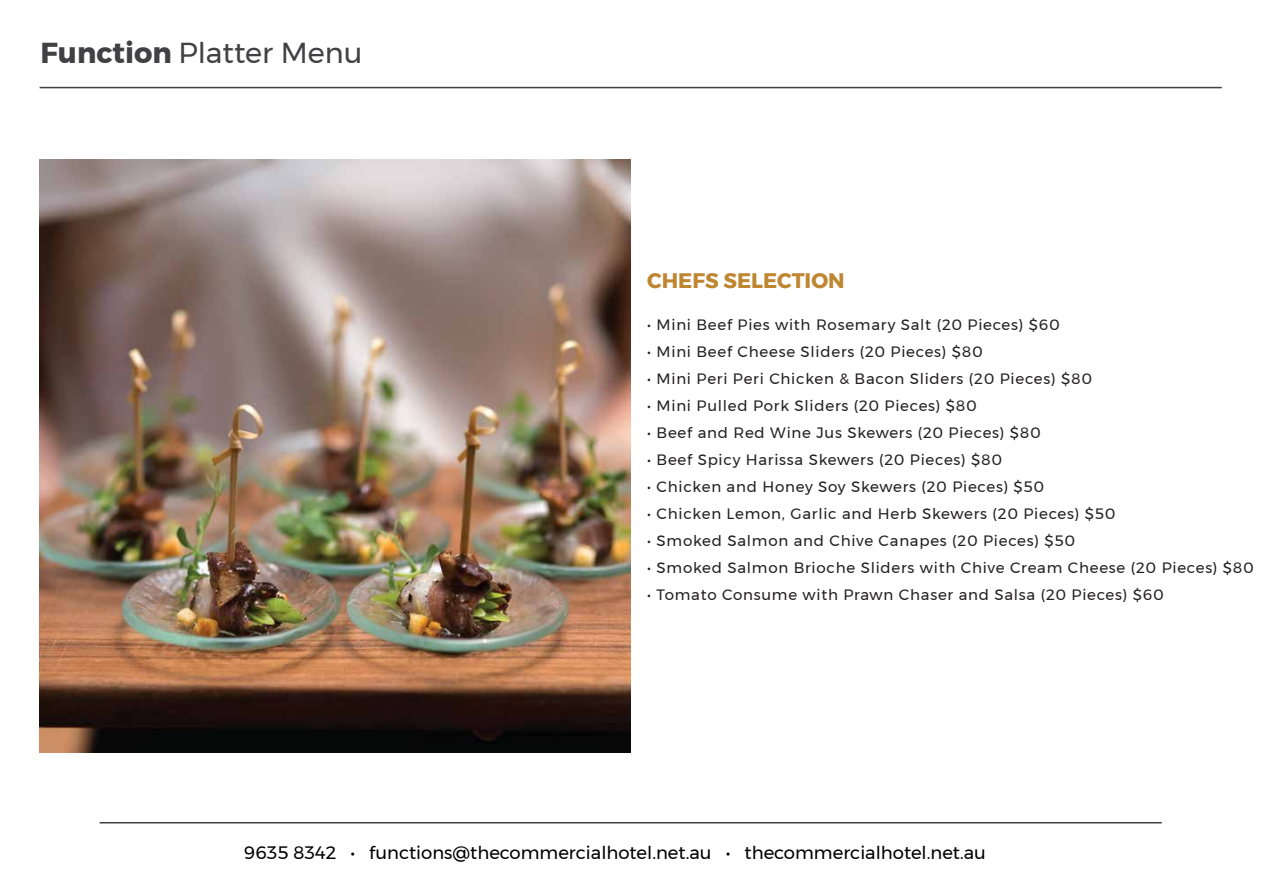
<style>
.page{position:relative;width:1263px;height:893px;background:#fff}
.page>*{position:absolute;margin:0;border:0;box-sizing:border-box;transform-origin:0 0}
.t1{font:28.8px "Montserrat";color:#414042}
.t2{font:700 21px "Montserrat";color:#bf8631}
.t3{font:18px "Montserrat";color:#000}
.t4{font:15px "Montserrat";letter-spacing:.05em;color:#231f20}
.s1{font-weight:700}
</style>
<div class="page">
<hr style="left:100px;top:822px;width:1062px;height:1px;background:#414042">
<hr style="left:40px;top:87px;width:1182px;height:1px;background:#414042">
<img style="left:40px;top:160px;width:591px;height:592px">
<h1 class="t1" style="left:40px;top:31px;width:323px"><span class="s1">Function</span> Platter Menu</h1>
<h2 class="t2" style="left:647px;top:264px;width:199px">CHEFS SELECTION</h2>
<p class="t4" style="left:647px;top:313px;width:414px">• Mini Beef Pies with Rosemary Salt (20 Pieces) $60</p>
<p class="t4" style="left:647px;top:340px;width:337px">• Mini Beef Cheese Sliders (20 Pieces) $80</p>
<p class="t4" style="left:647px;top:367px;width:446px">• Mini Peri Peri Chicken &amp; Bacon Sliders (20 Pieces) $80</p>
<p class="t4" style="left:647px;top:394px;width:331px">• Mini Pulled Pork Sliders (20 Pieces) $80</p>
<p class="t4" style="left:647px;top:421px;width:395px">• Beef and Red Wine Jus Skewers (20 Pieces) $80</p>
<p class="t4" style="left:647px;top:448px;width:356px">• Beef Spicy Harissa Skewers (20 Pieces) $80</p>
<p class="t4" style="left:647px;top:475px;width:398px">• Chicken and Honey Soy Skewers (20 Pieces) $50</p>
<p class="t4" style="left:647px;top:502px;width:470px">• Chicken Lemon, Garlic and Herb Skewers (20 Pieces) $50</p>
<p class="t4" style="left:647px;top:529px;width:429px">• Smoked Salmon and Chive Canapes (20 Pieces) $50</p>
<p class="t4" style="left:647px;top:556px;width:608px">• Smoked Salmon Brioche Sliders with Chive Cream Cheese (20 Pieces) $80</p>
<p class="t4" style="left:647px;top:583px;width:518px">• Tomato Consume with Prawn Chaser and Salsa (20 Pieces) $60</p>
<p class="t3" style="left:244px;top:839px;width:743px">9635 8342 • functions@thecommercialhotel.net.au • thecommercialhotel.net.au</p>
</div>
